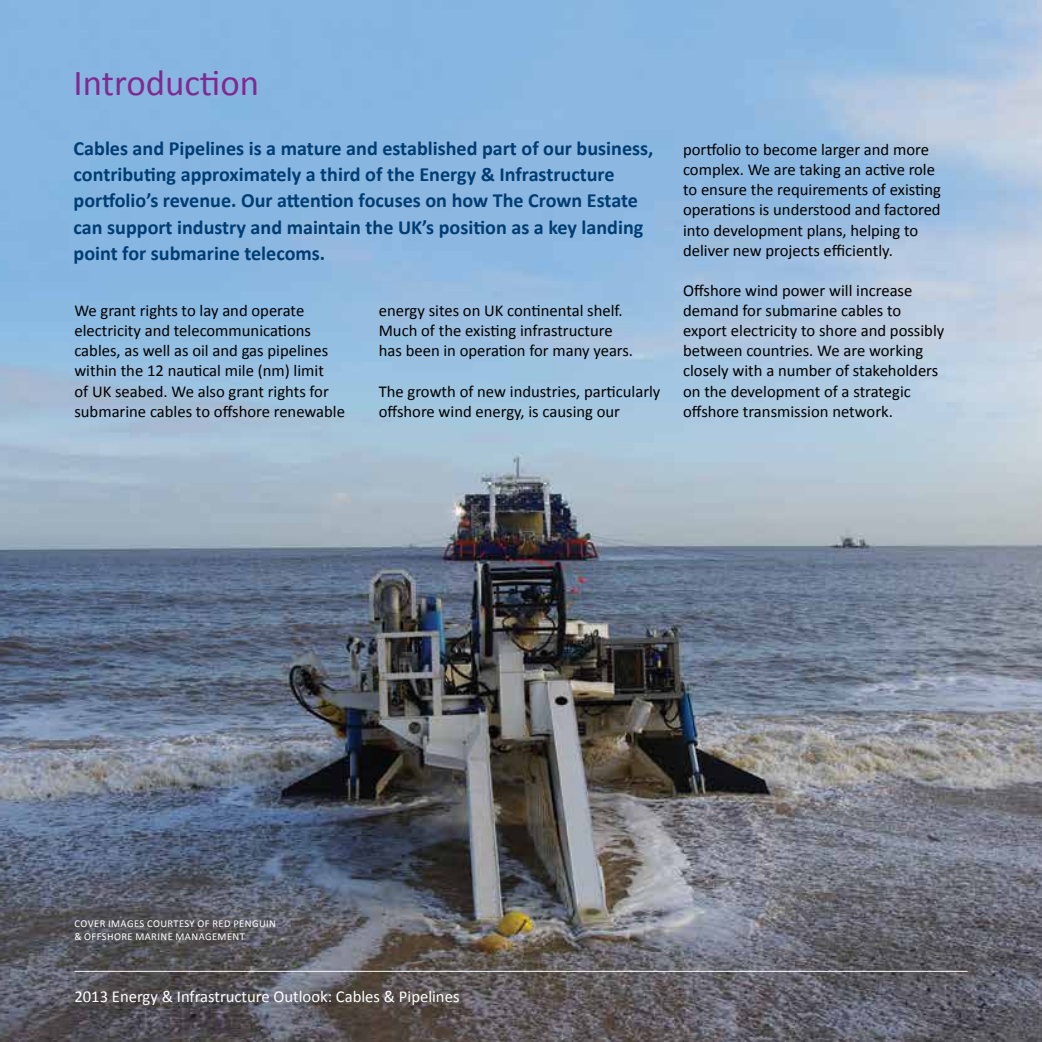
<style>
.page{position:relative;width:1042px;height:1042px;background:#fff}
.page>*{position:absolute;margin:0;border:0;box-sizing:border-box;transform-origin:0 0}
.t1{font:36.75px "Calibri";color:#812990}
.t2{font:700 20.12px/26.2px "Calibri";color:#003d73}
.t3{font:16.62px/20.1px "Calibri";color:#000}
.t4{font:16.62px "Calibri";color:#fff}
.t5{font:10.5px "Calibri";letter-spacing:.04em;color:#fff}
</style>
<div class="page">
<img style="left:0;top:0;width:1042px;height:1042px">
<hr style="left:74px;top:971px;width:893px;height:1px;background:#fff">
<h1 class="t1" style="left:74px;top:59px;width:187px">Introduction</h1>
<p class="t2" style="left:74px;top:135px;width:581px">Cables and Pipelines is a mature and established part of our business, contributing approximately a third of the Energy &amp; Infrastructure portfolio’s revenue. Our attention focuses on how The Crown Estate can support industry and maintain the UK’s position as a key landing point for submarine telecoms.</p>
<p class="t3" style="left:74px;top:300px;width:272px">We grant rights to lay and operate electricity and telecommunications cables, as well as oil and gas pipelines within the 12 nautical mile (nm) limit<br>of UK seabed. We also grant rights for submarine cables to offshore renewable</p>
<p class="t3" style="left:379px;top:300px;width:256px">energy sites on UK continental shelf.<br>M uch of the existing infrastructure has been in operation for many years.</p>
<p class="t3" style="left:379px;top:381px;width:283px">The growth of new industries, particularly offshore wind energy, is causing our</p>
<p class="t3" style="left:683px;top:139px;width:259px">portfolio to become larger and more complex. We are taking an active role to ensure the requirements of existing operations is understood and factored into development plans, helping to deliver new projects efficiently.</p>
<p class="t3" style="left:683px;top:280px;width:263px">Offshore wind power will increase demand for submarine cables to export electricity to shore and possibly between countries. We are working closely with a number of stakeholders on the development of a strategic offshore transmission network.</p>
<p class="t5" style="left:75px;top:917px;width:93px">Cover Images Courtes</p>
<p class="t5" style="left:190px;top:917px;width:30px">y of red</p>
<p class="t5" style="left:233px;top:917px;width:44px">penguin</p>
<p class="t5" style="left:74px;top:930px;width:68px">&amp; Offshore Mari</p>
<p class="t5" style="left:160px;top:930px;width:84px">ne Management</p>
<p class="t4" style="left:74px;top:985px;width:386px">2013 Energy &amp; Infrastructure Outlook: Cables &amp; Pipelines</p>
</div>
